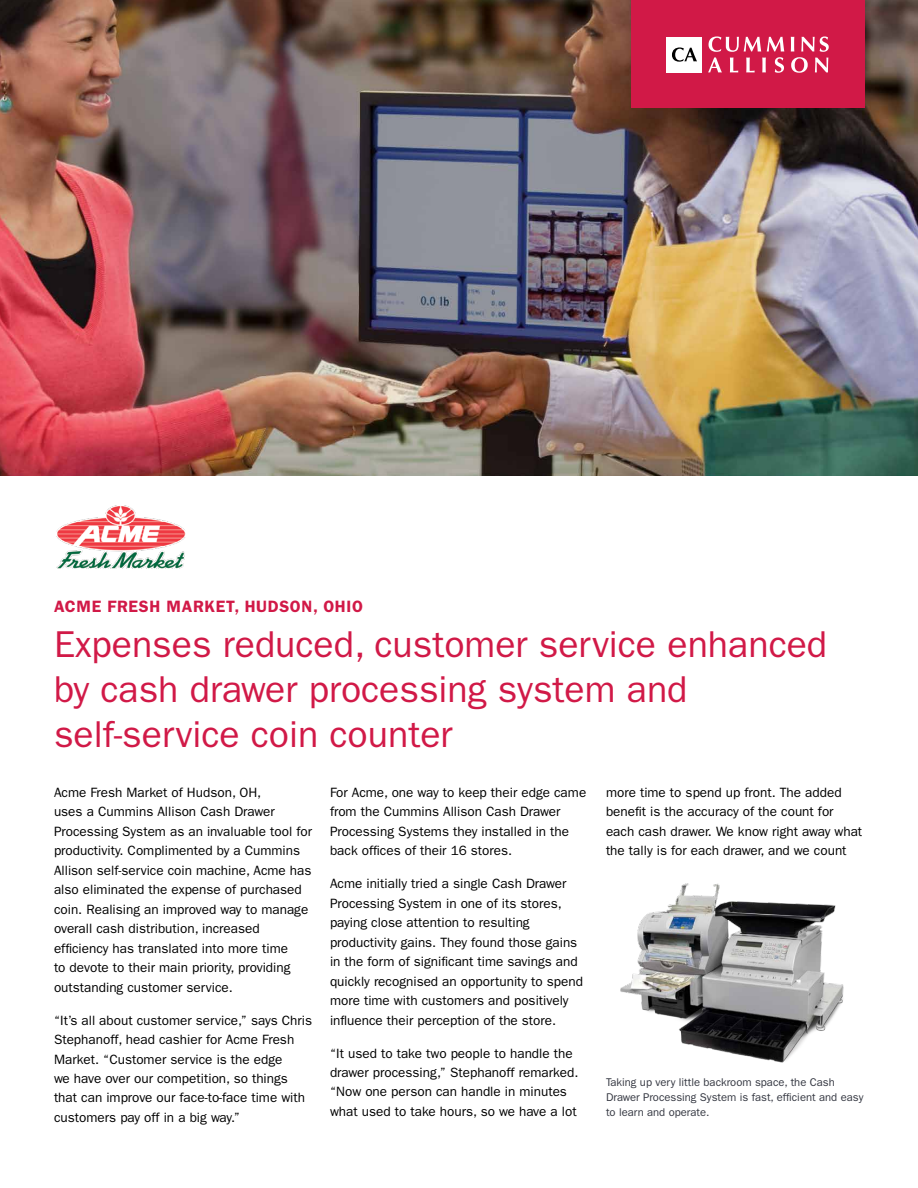
<style>
.page{position:relative;width:918px;height:1188px;background:#fff}
.page>*{position:absolute;margin:0;border:0;box-sizing:border-box;transform-origin:0 0}
.t1{font:37.5px/45px "ITC Franklin Gothic Std";color:#d11947}
.t2{font:600 16.5px "ITC Franklin Gothic Std";letter-spacing:.04em;color:#d11947}
.t3{font:13.5px/19.5px "ITC Franklin Gothic Std";color:#000}
.t4{font:11.25px/15px "ITC Franklin Gothic Std";color:#343741}
</style>
<div class="page">
<img style="left:0;top:0;width:918px;height:475px">
<img style="left:620px;top:883px;width:224px;height:180px">
<img style="left:57px;top:505px;width:129px;height:63px">
<div style="left:631px;top:0;width:233px;height:108px;background:#d11947"></div>
<svg style="left:708px;top:36px;width:76px;height:37px"></svg>
<svg style="left:791px;top:36px;width:38px;height:37px"></svg>
<div style="left:666px;top:37px;width:36px;height:35px;background:#fff"></div>
<svg style="left:672px;top:47px;width:25px;height:15px"></svg>
<p class="t2" style="left:54px;top:597px;width:311px">ACME FRESH MARKET, HUDSON, OHIO</p>
<h1 class="t1" style="left:54px;top:622px;width:775px">Expenses reduced, customer service enhanced by cash drawer processing system and self-service coin counter</h1>
<p class="t3" style="left:54px;top:782px;width:260px">Acme Fresh Market of Hudson, OH,<br>uses a Cummins Allison Cash Drawer Processing System as an invaluable tool for productivity. Complimented by a Cummins Allison self-service coin machine, Acme has also eliminated the expense of purchased coin. Realising an improved way to manage overall cash distribution, increased efficiency has translated into more time<br>to devote to their main priority, providing outstanding customer service.</p>
<p class="t3" style="left:54px;top:1010px;width:260px">“It’s all about customer service,” says Chris Stephanoff, head cashier for Acme Fresh Market. “Customer service is the edge<br>we have over our competition, so things that can improve our face-to-face time with customers pay off in a big way.”</p>
<p class="t3" style="left:330px;top:782px;width:258px">For Acme, one way to keep their edge came from the Cummins Allison Cash Drawer Processing Systems they installed in the back offices of their 16 stores.</p>
<p class="t3" style="left:330px;top:874px;width:255px">Acme initially tried a single Cash Drawer Processing System in one of its stores, paying close attention to resulting productivity gains. They found those gains in the form of significant time savings and quickly recognised an opportunity to spend more time with customers and positively influence their perception of the store.</p>
<p class="t3" style="left:330px;top:1043px;width:250px">“It used to take two people to handle the drawer processing,” Stephanoff remarked. “Now one person can handle in minutes what used to take hours, so we have a lot</p>
<p class="t3" style="left:606px;top:782px;width:258px">more time to spend up front. The added benefit is the accuracy of the count for each cash drawer. We know right away what the tally is for each drawer, and we count</p>
<p class="t4" style="left:606px;top:1075px;width:259px">Taking up very little backroom space, the Cash<br>Drawer Processing System is fast, efficient and easy to learn and operate.</p>
</div>
